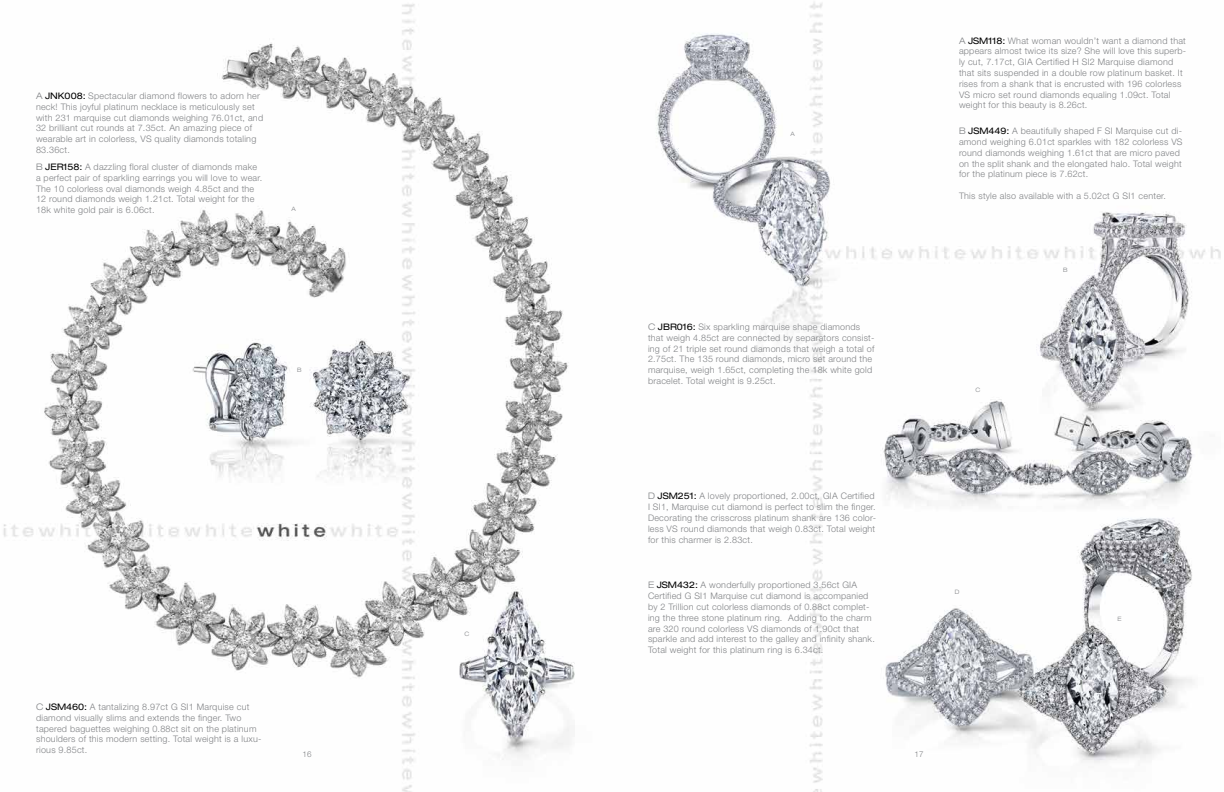
<style>
.page{position:relative;width:1224px;height:792px;background:#fff}
.page>*{position:absolute;margin:0;border:0;box-sizing:border-box;transform-origin:0 0}
.t1{font:300 9px/10.8px "Helvetica Neue";letter-spacing:.025em;color:#808285}
.t2{font:300 8px "Helvetica Neue";color:#808285}
.t3{font:300 expanded 6px "Helvetica Neue";color:#808285}
.s1{font-stretch:expanded}
.s2{font-weight:400;font-stretch:expanded;color:#000}
</style>
<div class="page">
<img style="left:3px;top:2px;width:1218px;height:790px">
<p class="t1" style="left:36px;top:90px;width:229px"><span class="s1">A</span> <span class="s2">JNK008:</span> Spectacular diamond flowers to adorn her neck! This joyful platinum necklace is meticulously set with 231 marquise cut diamonds weighing 76.01ct, and 32 brilliant cut rounds at 7.35ct. An amazing piece of wearable art in colorless, VS quality diamonds totaling 83.36ct.</p>
<p class="t1" style="left:36px;top:161px;width:228px"><span class="s1">B</span> <span class="s2">JER158:</span> A dazzling floral cluster of diamonds make a perfect pair of sparkling earrings you will love to wear.<br>The 10 colorless oval diamonds weigh 4.85ct and the 12 round diamonds weigh 1.21ct. Total weight for the 18k white gold pair is 6.06ct.</p>
<p class="t3" style="left:292px;top:205px;width:6px">A</p>
<p class="t3" style="left:297px;top:366px;width:6px">B</p>
<p class="t3" style="left:791px;top:130px;width:6px">A</p>
<p class="t1" style="left:648px;top:321px;width:228px"><span class="s1">C</span> <span class="s2">JBR016:</span> Six sparkling marquise shape diamonds that weigh 4.85ct are connected by separators consist&shy;ing of 21 triple set round diamonds that weigh a total of 2.75ct. The 135 round diamonds, micro set around the marquise, weigh 1.65ct, completing the 18k white gold bracelet. Total weight is 9.25ct.</p>
<p class="t1" style="left:959px;top:35px;width:229px"><span class="s1">A</span> <span class="s2">JSM118:</span> What woman wouldn’t want a diamond that appears almost twice its size? She will love this superb&shy;ly cut, 7.17ct, GIA Certified H SI2 Marquise diamond that sits suspended in a double row platinum basket. It rises from a shank that is encrusted with 196 colorless VS micro set round diamonds equaling 1.09ct. Total weight for this beauty is 8.26ct.</p>
<p class="t1" style="left:959px;top:125px;width:225px"><span class="s1">B</span> <span class="s2">JSM449:</span> A beautifully shaped F SI Marquise cut di&shy;amond weighing 6.01ct sparkles with 182 colorless VS round diamonds weighing 1.61ct that are micro paved on the split shank and the elongated halo. Total weight for the platinum piece is 7.62ct.</p>
<p class="t1" style="left:959px;top:190px;width:208px">This style also available with a 5.02ct G SI1 center.</p>
<p class="t3" style="left:976px;top:386px;width:6px">C</p>
<p class="t3" style="left:1063px;top:266px;width:6px">B</p>
<p class="t1" style="left:36px;top:701px;width:227px"><span class="s1">C</span> <span class="s2">JSM460:</span> A tantalizing 8.97ct G SI1 Marquise cut diamond visually slims and extends the finger. Two tapered baguettes weighing 0.88ct sit on the platinum shoulders of this modern setting. Total weight is a luxu&shy;rious 9.85ct.</p>
<p class="t3" style="left:464px;top:630px;width:6px">C</p>
<p class="t1" style="left:648px;top:491px;width:230px"><span class="s1">D</span> <span class="s2">JSM251:</span> A lovely proportioned, 2.00ct, GIA Certified I SI1, Marquise cut diamond is perfect to slim the finger.<br>Decorating the crisscross platinum shank are 136 color&shy;less VS round diamonds that weigh 0.83ct. Total weight for this charmer is 2.83ct.</p>
<p class="t1" style="left:648px;top:580px;width:228px"><span class="s1">E</span> <span class="s2">JSM432:</span> A wonderfully proportioned 3.56ct GIA Certified G SI1 Marquise cut diamond is accompanied by 2 Trillion cut colorless diamonds of 0.88ct complet&shy;ing the three stone platinum ring. Adding to the charm are 320 round colorless VS diamonds of 1.90ct that sparkle and add interest to the galley and infinity shank.<br>Total weight for this platinum ring is 6.34ct.</p>
<p class="t3" style="left:955px;top:589px;width:6px">D</p>
<p class="t2" style="left:303px;top:749px;width:10px">16</p>
<p class="t2" style="left:915px;top:749px;width:10px">17</p>
<p class="t3" style="left:1117px;top:615px;width:6px">E</p>
</div>
